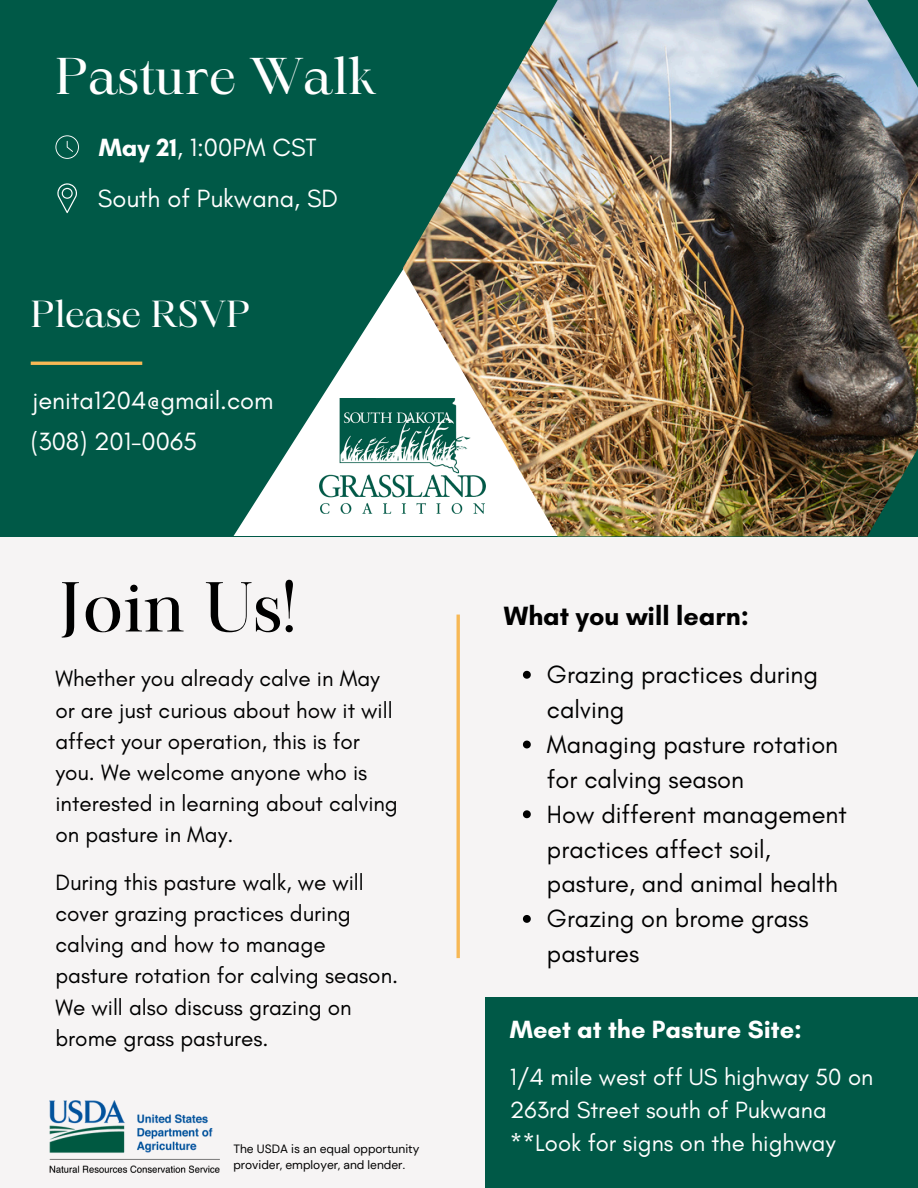
<style>
.page{position:relative;width:918px;height:1188px;background:#f6f4f4}
.page>*{position:absolute;margin:0;border:0;box-sizing:border-box;transform-origin:0 0}
.t1{font:67.65px "Maharlika";color:#000}
.t2{font:49.5px "Maharlika";color:#fff}
.t3{font:36.15px "Maharlika";color:#fff}
.t4{font:700 26.85px "Glacial Indifference";color:#000}
.t5{font:25.35px/34.8px "Glacial Indifference";color:#000}
.t6{font:25.35px "Glacial Indifference";color:#fff}
.t7{font:700 25.35px "Glacial Indifference";color:#fff}
.t8{font:23.85px/33px "Glacial Indifference";color:#fff}
.t9{font:22.65px/31.2px "Glacial Indifference";color:#000}
.t10{font:12px "DM Sans";color:#000}
.s1{font-weight:700}
</style>
<div class="page">
<div style="left:0;top:0;width:918px;height:536px;background:#005947"></div>
<svg style="left:233px;top:269px;width:170px;height:267px"></svg>
<img style="left:403px;top:0;width:515px;height:536px">
<hr style="left:457px;top:615px;width:3px;height:343px;background:#f7b855">
<div style="left:485px;top:997px;width:433px;height:191px;background:#005947"></div>
<svg style="left:55px;top:135px;width:24px;height:24px"></svg>
<svg style="left:57px;top:183px;width:20px;height:30px"></svg>
<img style="left:49px;top:1101px;width:170px;height:72px">
<img style="left:320px;top:399px;width:165px;height:115px">
<svg style="left:523px;top:671px;width:8px;height:8px"></svg>
<svg style="left:523px;top:741px;width:8px;height:7px"></svg>
<svg style="left:523px;top:810px;width:8px;height:8px"></svg>
<svg style="left:523px;top:915px;width:8px;height:8px"></svg>
<hr style="left:31px;top:362px;width:111px;height:3px;background:#f7b855">
<h3 class="t2" style="left:55px;top:56px;width:323px">Pasture Walk</h3>
<h2 class="t6" style="left:99px;top:131px;width:219px"><span class="s1">May 21</span>, 1:00PM CST</h2>
<h5 class="t6" style="left:98px;top:183px;width:242px">South of Pukwana, SD</h5>
<p class="t3" style="left:31px;top:300px;width:221px">Please RSVP</p>
<p class="t6" style="left:33px;top:385px;width:243px">jenita1204@gmail.com</p>
<p class="t6" style="left:31px;top:426px;width:168px">(308) 201-0065</p>
<h5 class="t1" style="left:60px;top:580px;width:238px">Join Us!</h5>
<p class="t9" style="left:55px;top:663px;width:344px">Whether you already calve in May or are just curious about how it will affect your operation, this is for you. We welcome anyone who is interested in learning about calving on pasture in May.</p>
<h4 class="t9" style="left:55px;top:866px;width:344px">During this pasture walk, we will cover grazing practices during calving and how to manage pasture rotation for calving season.<br>We will also discuss grazing on brome grass pastures.</h4>
<h5 class="t4" style="left:504px;top:600px;width:247px">What you will learn:</h5>
<h1 class="t5" style="left:547px;top:657px;width:273px">Grazing practices during calving</h1>
<h6 class="t5" style="left:547px;top:727px;width:293px">Managing pasture rotation for calving season</h6>
<h6 class="t5" style="left:547px;top:796px;width:301px">How different management practices affect soil, pasture, and animal health</h6>
<p class="t5" style="left:547px;top:901px;width:263px">Grazing on brome grass pastures</p>
<p class="t7" style="left:510px;top:1014px;width:294px">Meet at the Pasture Site:</p>
<p class="t8" style="left:510px;top:1060px;width:365px">1/4 mile west off US highway 50 on<br>263rd Street south of Pukwana</p>
<p class="t10" style="left:233px;top:1142px;width:188px">The USDA is an equal opportunity</p>
<p class="t8" style="left:510px;top:1126px;width:327px">**Look for signs on the highway</p>
<p class="t10" style="left:233px;top:1158px;width:173px">provider, employer, and lender.</p>
</div>
